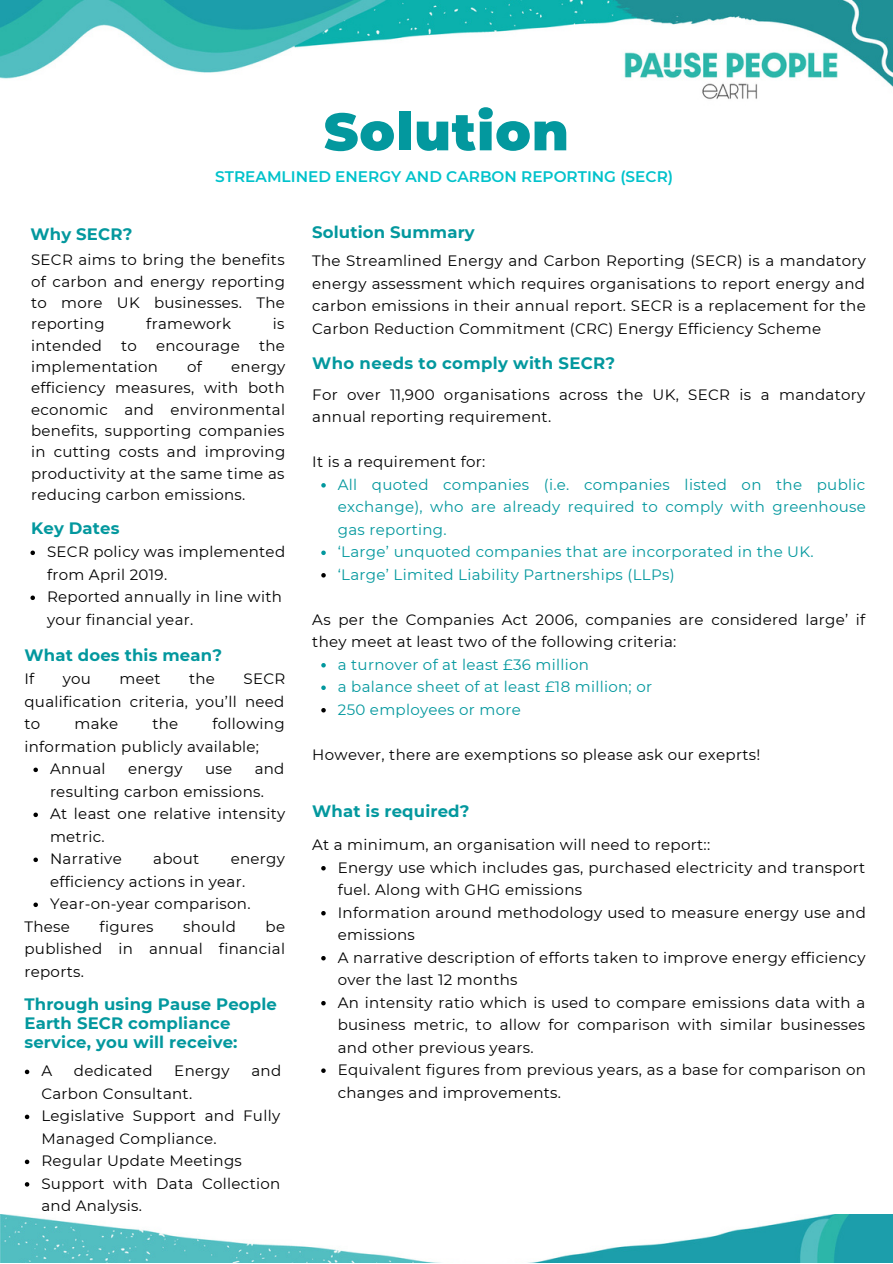
<style>
.page{position:relative;width:893px;height:1264px;background:#fff}
.page>*{position:absolute;margin:0;border:0;box-sizing:border-box;transform-origin:0 0}
.t1{font:900 52.5px "Montserrat";letter-spacing:.02em;color:#03989e}
.t2{font:700 16.5px/19px "Montserrat";letter-spacing:.01em;color:#03989e}
.t3{font:600 15.3px "Montserrat";color:#00c2cb}
.t4{font:15px/22.5px "Montserrat";letter-spacing:.02em;color:#000}
.t5{font:15px/22.5px "Montserrat";letter-spacing:.02em;color:#03989e}
</style>
<div class="page">
<svg style="left:321px;top:866px;width:5px;height:4px"></svg>
<svg style="left:321px;top:911px;width:5px;height:4px"></svg>
<svg style="left:321px;top:956px;width:5px;height:4px"></svg>
<svg style="left:321px;top:1001px;width:5px;height:4px"></svg>
<svg style="left:321px;top:1068px;width:5px;height:4px"></svg>
<svg style="left:321px;top:483px;width:5px;height:4px"></svg>
<svg style="left:321px;top:550px;width:5px;height:5px"></svg>
<svg style="left:321px;top:573px;width:5px;height:4px"></svg>
<svg style="left:321px;top:663px;width:5px;height:4px"></svg>
<svg style="left:321px;top:685px;width:5px;height:5px"></svg>
<svg style="left:321px;top:708px;width:5px;height:4px"></svg>
<svg style="left:25px;top:1069px;width:4px;height:5px"></svg>
<svg style="left:25px;top:1114px;width:4px;height:5px"></svg>
<svg style="left:25px;top:1159px;width:4px;height:5px"></svg>
<svg style="left:25px;top:1182px;width:4px;height:4px"></svg>
<svg style="left:33px;top:767px;width:5px;height:5px"></svg>
<svg style="left:33px;top:812px;width:5px;height:5px"></svg>
<svg style="left:33px;top:857px;width:5px;height:5px"></svg>
<svg style="left:33px;top:902px;width:5px;height:5px"></svg>
<svg style="left:30px;top:550px;width:5px;height:5px"></svg>
<svg style="left:30px;top:595px;width:5px;height:5px"></svg>
<img style="left:0;top:0;width:892px;height:99px">
<img style="left:0;top:1214px;width:892px;height:48px">
<h1 class="t1" style="left:324px;top:99px;width:246px">Solution</h1>
<p class="t3" style="left:215px;top:167px;width:459px">STREAMLINED ENERGY AND CARBON REPORTING (SECR)</p>
<p class="t2" style="left:30px;top:225px;width:103px">Why SECR?</p>
<p class="t4" style="left:31px;top:249px;width:255px;line-height:21.3px;text-align:justify">SECR aims to bring the benefits of carbon and energy reporting to more UK businesses. The reporting</p>
<p class="t4" style="left:146px;top:312px;width:86px">framework</p>
<p class="t4" style="left:273px;top:312px;width:13px">is</p>
<p class="t4" style="left:31px;top:334px;width:72px">intended</p>
<p class="t4" style="left:121px;top:334px;width:17px">to</p>
<p class="t4" style="left:156px;top:334px;width:85px">encourage</p>
<p class="t4" style="left:259px;top:334px;width:27px">the</p>
<p class="t4" style="left:31px;top:355px;width:128px">implementation</p>
<p class="t4" style="left:187px;top:355px;width:16px">of</p>
<p class="t4" style="left:31px;top:356px;width:256px;line-height:21.3px;text-align:justify;text-indent:200px">energy efficiency measures, with both economic and environmental benefits, supporting companies in cutting costs and improving productivity at the same time as reducing carbon emissions.</p>
<p class="t2" style="left:31px;top:519px;width:90px">Key Dates</p>
<p class="t4" style="left:47px;top:540px;width:240px">SECR policy was implemented from April 2019.<br>Reported annually in line with your financial year.</p>
<p class="t2" style="left:24px;top:645px;width:199px">What does this mean?</p>
<p class="t4" style="left:24px;top:667px;width:11px">If</p>
<p class="t4" style="left:63px;top:667px;width:30px">you</p>
<p class="t4" style="left:119px;top:667px;width:43px">meet</p>
<p class="t4" style="left:189px;top:667px;width:27px">the</p>
<p class="t4" style="left:24px;top:667px;width:262px;text-align:justify;text-indent:219px">SECR qualification criteria, you’ll need to</p>
<p class="t4" style="left:24px;top:712px;width:262px;text-indent:188px">following information publicly available;</p>
<p class="t4" style="left:74px;top:712px;width:45px">make</p>
<p class="t4" style="left:152px;top:712px;width:27px">the</p>
<p class="t4" style="left:50px;top:757px;width:57px">Annual</p>
<p class="t4" style="left:128px;top:757px;width:56px">energy</p>
<p class="t4" style="left:205px;top:757px;width:29px">use</p>
<p class="t4" style="left:50px;top:757px;width:237px;text-indent:205px">and resulting carbon emissions.<br>At least one relative intensity metric.<br>Narrative</p>
<p class="t4" style="left:153px;top:847px;width:47px">about</p>
<p class="t4" style="left:50px;top:847px;width:236px;text-indent:181px">energy efficiency actions in year.<br>Year-on-year comparison.</p>
<p class="t4" style="left:24px;top:915px;width:47px">These</p>
<p class="t4" style="left:100px;top:915px;width:55px">figures</p>
<p class="t4" style="left:183px;top:915px;width:54px">should</p>
<p class="t4" style="left:24px;top:915px;width:262px;text-align:justify;text-indent:241px">be published in annual financial reports.</p>
<p class="t2" style="left:24px;top:994px;width:254px">Through using Pause People<br>Earth SECR compliance service, you will receive:</p>
<p class="t4" style="left:41px;top:1059px;width:12px">A</p>
<p class="t4" style="left:74px;top:1059px;width:80px">dedicated</p>
<p class="t4" style="left:174px;top:1059px;width:57px">Energy</p>
<p class="t4" style="left:251px;top:1059px;width:31px">and</p>
<p class="t4" style="left:41px;top:1082px;width:240px">Carbon Consultant.<br>Legislative Support and Fully<br>Managed Compliance.<br>Regular Update Meetings<br>Support with Data Collection and Analysis.</p>
<p class="t2" style="left:312px;top:222px;width:164px">Solution Summary</p>
<p class="t4" style="left:312px;top:249px;width:555px;text-align:justify">The Streamlined Energy and Carbon Reporting (SECR) is a mandatory energy assessment which requires organisations to report energy and carbon emissions in their annual report. SECR is a replacement for the Carbon Reduction Commitment (CRC) Energy Efficiency Scheme</p>
<p class="t2" style="left:312px;top:354px;width:304px">Who needs to comply with SECR?</p>
<p class="t4" style="left:312px;top:383px;width:554px">For over 11,900 organisations across the UK, SECR is a mandatory annual reporting requirement.</p>
<p class="t4" style="left:312px;top:450px;width:175px">It is a requirement for:</p>
<p class="t5" style="left:338px;top:473px;width:529px">All quoted companies (i.e. companies listed on the public exchange), who are already required to comply with greenhouse gas reporting.<br>‘Large’ unquoted companies that are incorporated in the UK. ‘Large’ Limited Liability Partnerships (LLPs)</p>
<p class="t4" style="left:312px;top:608px;width:554px">As per the Companies Act 2006, companies are considered large’ if they meet at least two of the following criteria:</p>
<p class="t5" style="left:338px;top:653px;width:316px">a turnover of at least £36 million<br>a balance sheet of at least £18 million; or<br>250 employees or more</p>
<p class="t4" style="left:312px;top:743px;width:449px">However, there are exemptions so please ask our exeprts!</p>
<p class="t2" style="left:312px;top:801px;width:159px">What is required?</p>
<p class="t4" style="left:312px;top:833px;width:399px">At a minimum, an organisation will need to report::</p>
<p class="t4" style="left:338px;top:856px;width:529px">Energy use which includes gas, purchased electricity and transport fuel. Along with GHG emissions<br>Information around methodology used to measure energy use and emissions<br>A narrative description of efforts taken to improve energy efficiency over the last 12 months<br>An intensity ratio which is used to compare emissions data with a business metric, to allow for comparison with similar businesses and other previous years.<br>Equivalent figures from previous years, as a base for comparison on changes and improvements.</p>
</div>
